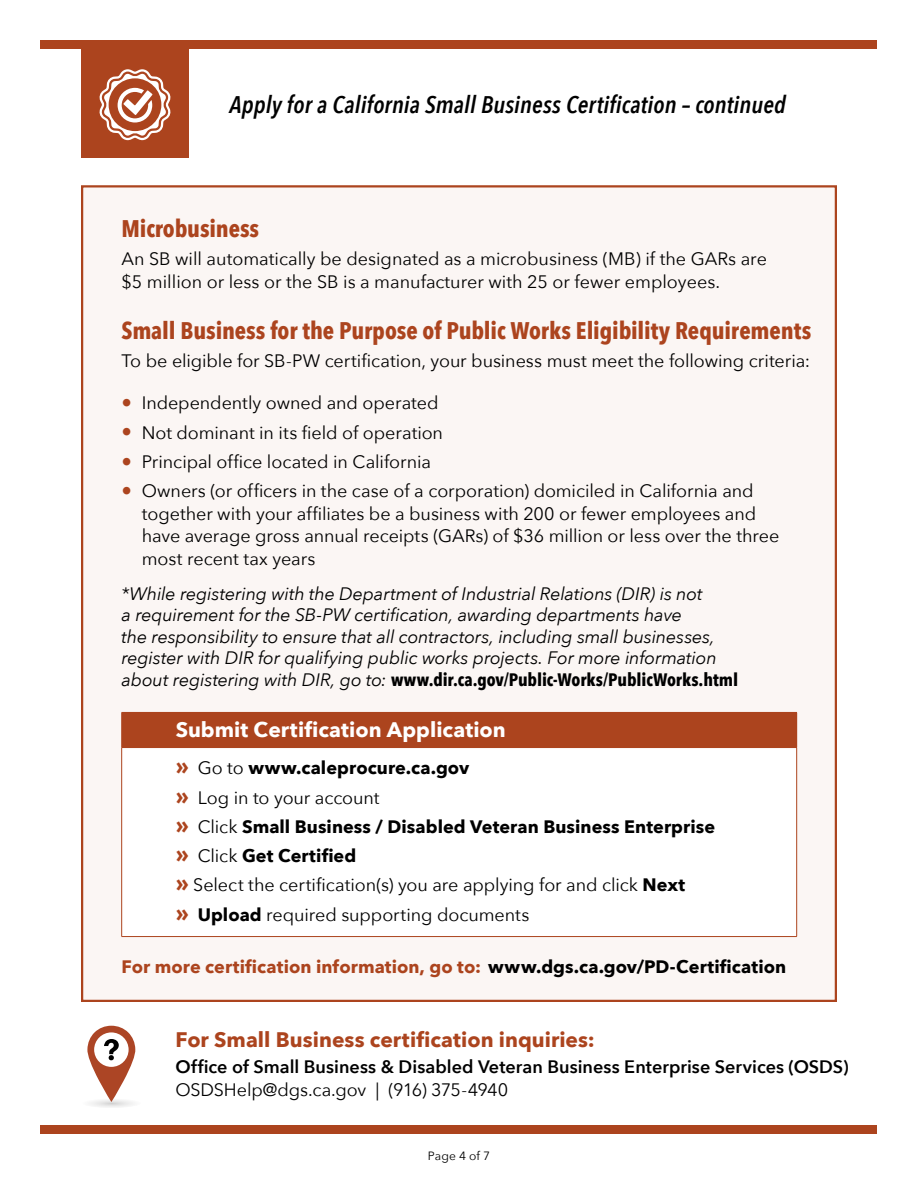
<style>
.page{position:relative;width:918px;height:1188px;background:#fff}
.page>*{position:absolute;margin:0;border:0;box-sizing:border-box;transform-origin:0 0}
.Main_Body_Text{font:700 24px "Avenir Next Condensed";letter-spacing:-.005em;color:#ac441e}
.Section_Header{font:italic 600 24px "Avenir Next Condensed";letter-spacing:.005em;color:#000}
.t1{font:700 21px "Avenir Next";color:#ac441e}
.t2{font:700 21px "Avenir Next";letter-spacing:.005em;color:#fff}
.Main_Body_Text-2{font:18px/29.2px "Avenir Next";letter-spacing:-.005em;color:#000}
.t3{font:italic 18px/21.6px "Avenir Next";letter-spacing:-.01em;color:#000}
.t4{font:600 18px/22.5px "Avenir Next";letter-spacing:.005em;color:#000}
.Subhead{font:700 18px "Avenir Next";letter-spacing:.005em;color:#ac441e}
.t5{font:12px "Avenir Next";letter-spacing:.015em;color:#000}
.s1{font-weight:800;font-size:21px;color:#ac441e}
.s2{font-family:"Avenir Next Condensed";font-weight:700;font-style:normal}
.s3{font-weight:700;font-size:24px;color:#ac441e}
.s4{font-weight:700}
.s5{color:#000}
.s6{font-weight:400}
</style>
<div class="page">
<div style="left:81px;top:185px;width:756px;height:817px;background:#fbf6f4;border:2px solid #ac441e"></div>
<div style="left:40px;top:40px;width:838px;height:10px;background:#ac441e"></div>
<div style="left:81px;top:43px;width:108px;height:115px;background:#ac441e"></div>
<svg style="left:99px;top:69px;width:72px;height:71px"></svg>
<div style="left:122px;top:712px;width:675px;height:36px;background:#ac441e"></div>
<div style="left:122px;top:748px;width:675px;height:189px;background:#fff"></div>
<hr style="left:121px;top:713px;width:1px;height:34px;background:#ac441e">
<hr style="left:121px;top:748px;width:1px;height:188px;background:#ac441e">
<hr style="left:796px;top:748px;width:1px;height:188px;background:#ac441e">
<hr style="left:122px;top:936px;width:675px;height:1px;background:#ac441e">
<div style="left:40px;top:1125px;width:838px;height:9px;background:#ac441e"></div>
<svg style="left:81px;top:1098px;width:61px;height:10px"></svg>
<svg style="left:87px;top:1026px;width:49px;height:76px"></svg>
<p class="Section_Header" style="left:230px;top:90px;width:558px">Apply for a California Small Business Certification – continued</p>
<p class="Main_Body_Text" style="left:122px;top:214px;width:139px">Microbusiness</p>
<p class="Main_Body_Text-2" style="left:122px;top:247px;width:647px;line-height:22.5px">An SB will automatically be designated as a microbusiness (MB) if the GARs are $5 million or less or the SB is a manufacturer with 25 or fewer employees.</p>
<p class="Main_Body_Text" style="left:122px;top:316px;width:691px">Small Business for the Purpose of Public Works Eligibility Requirements</p>
<p class="Main_Body_Text-2" style="left:122px;top:346px;width:690px">To be eligible for SB-PW certification, your business must meet the following criteria:</p>
<p class="Main_Body_Text-2" style="left:122px;top:388px;width:319px"><span class="s1">•</span> Independently owned and operated</p>
<p class="Main_Body_Text-2" style="left:122px;top:417px;width:323px"><span class="s1">•</span> Not dominant in its field of operation</p>
<p class="Main_Body_Text-2" style="left:122px;top:446px;width:311px"><span class="s1">•</span> Principal office located in California</p>
<p class="Main_Body_Text-2" style="left:142px;top:479px;width:639px;line-height:22.5px;text-indent:-20px"><span class="s1">•</span> Owners (or officers in the case of a corporation) domiciled in California and together with your affiliates be a business with 200 or fewer employees and have average gross annual receipts (GARs) of $36 million or less over the three most recent tax years</p>
<p class="t3" style="left:122px;top:582px;width:618px">*While registering with the Department of Industrial Relations (DIR) is not<br>a requirement for the SB-PW certification, awarding departments have<br>the responsibility to ensure that all contractors, including small businesses, register with DIR for qualifying public works projects. For more information about registering with DIR, go to: <span class="s2">www.dir.ca.gov/Public-Works/PublicWorks.html</span></p>
<p class="t2" style="left:176px;top:711px;width:332px">Submit Certification Application</p>
<p class="Main_Body_Text-2" style="left:176px;top:753px;width:541px"><span class="s3">»</span> Go to <span class="s4">www.caleprocure.ca.gov<br></span><span class="s3">»</span> Log in to your account<br><span class="s3">»</span> Click <span class="s4">Small Business / Disabled Veteran Business Enterprise </span><span class="s3">»</span> Click <span class="s4">Get Certified<br></span><span class="s3">»</span> Select the certification(s) you are applying for and click <span class="s4">Next<br></span><span class="s3">»</span> <span class="s4">Upload</span> required supporting documents</p>
<p class="Subhead" style="left:122px;top:951px;width:666px">For more certification information, go to: <span class="s5">www.dgs.ca.gov/PD-Certification</span></p>
<p class="t1" style="left:176px;top:1021px;width:421px">For Small Business certification inquiries:</p>
<p class="t4" style="left:176px;top:1055px;width:675px">Office of Small Business &amp; Disabled Veteran Business Enterprise Services (OSDS)<br><span class="s6">OSDSHelp@dgs.ca.gov | (916) 375-4940</span></p>
<p class="t5" style="left:428px;top:1145px;width:64px">Page 4 of 7</p>
</div>
